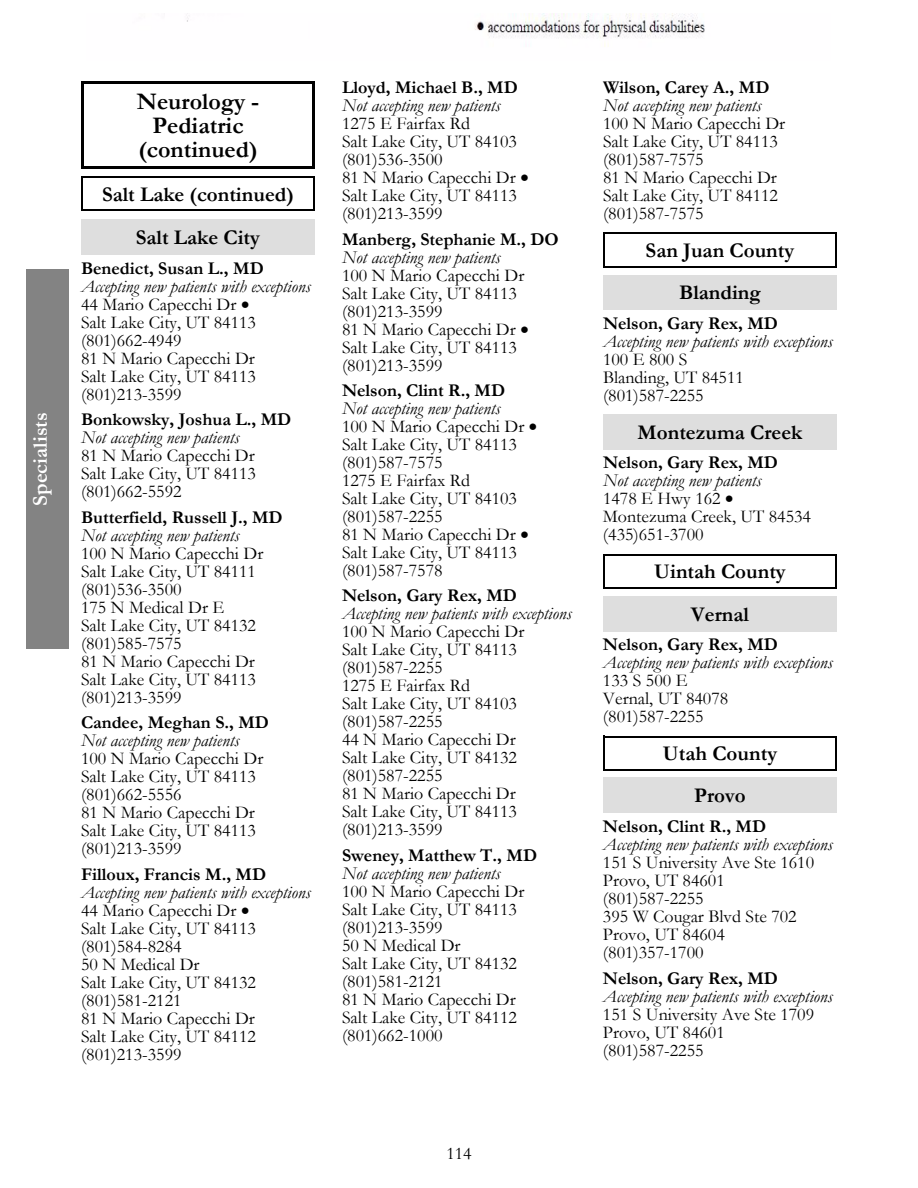
<style>
.page{position:relative;width:918px;height:1188px;background:#fff}
.page>*{position:absolute;margin:0;border:0;box-sizing:border-box;transform-origin:0 0}
.t1{font:700 24px/24px "Garamond";color:#000;text-align:center}
.t2{font:700 21px/42.2px "Garamond";color:#000;text-align:center}
.t3{font:700 21px "Garamond";color:#fff}
.t4{font:18px/18px "Garamond";color:#000}
.t5{font:italic 18px "Garamond";color:#000}
.t6{font:700 18px "Garamond";color:#000}
.t7{font:17.85px "Garamond";color:#000}
.s1{font-style:italic}
</style>
<div class="page">
<img style="left:187px;top:14px;width:518px;height:33px">
<div style="left:27px;top:270px;width:41px;height:378px;background:#838383"></div>
<hr style="left:27px;top:269px;width:41px;height:2px;background:#838383">
<hr style="left:26px;top:647px;width:42px;height:2px;background:#838383">
<hr style="left:26px;top:269px;width:2px;height:379px;background:#838383">
<hr style="left:82px;top:81px;width:233px;height:3px;background:#000">
<hr style="left:312px;top:82px;width:3px;height:87px;background:#000">
<hr style="left:81px;top:166px;width:232px;height:3px;background:#000">
<hr style="left:81px;top:81px;width:3px;height:86px;background:#000">
<hr style="left:82px;top:176px;width:233px;height:2px;background:#000">
<hr style="left:314px;top:177px;width:1px;height:34px;background:#000">
<hr style="left:81px;top:210px;width:233px;height:1px;background:#000">
<hr style="left:81px;top:176px;width:2px;height:34px;background:#000">
<div style="left:81px;top:220px;width:234px;height:35px;background:#dedede"></div>
<hr style="left:604px;top:233px;width:233px;height:1px;background:#000">
<hr style="left:836px;top:233px;width:1px;height:35px;background:#000">
<hr style="left:603px;top:266px;width:233px;height:2px;background:#000">
<hr style="left:603px;top:233px;width:2px;height:34px;background:#000">
<div style="left:603px;top:275px;width:234px;height:35px;background:#dedede"></div>
<div style="left:603px;top:414px;width:234px;height:35px;background:#dedede"></div>
<hr style="left:604px;top:554px;width:233px;height:1px;background:#000">
<hr style="left:836px;top:555px;width:1px;height:34px;background:#000">
<hr style="left:603px;top:588px;width:233px;height:1px;background:#000">
<hr style="left:603px;top:554px;width:2px;height:34px;background:#000">
<div style="left:603px;top:596px;width:234px;height:35px;background:#dedede"></div>
<hr style="left:604px;top:736px;width:233px;height:1px;background:#000">
<hr style="left:836px;top:736px;width:1px;height:35px;background:#000">
<hr style="left:603px;top:769px;width:233px;height:2px;background:#000">
<hr style="left:603px;top:736px;width:2px;height:34px;background:#000">
<div style="left:603px;top:778px;width:234px;height:35px;background:#dedede"></div>
<p class="t3" style="left:29px;top:506px;width:95px;rotate:-90deg">Specialists</p>
<h1 class="t1" style="left:137px;top:90px;width:124px">Neurology -<br>Pediatric (continued)</h1>
<p class="t2" style="left:102px;top:173px;width:193px;line-height:43.7px">Salt Lake (continued)<br>Salt Lake City</p>
<p class="t6" style="left:81px;top:258px;width:184px">Benedict, Susan L., MD</p>
<p class="t4" style="left:81px;top:277px;width:231px"><span class="s1">Accepting new patients with exceptions<br></span>44 Mario Capecchi Dr •<br>Salt Lake City, UT 84113 (801)662-4949<br>81 N Mario Capecchi Dr<br>Salt Lake City, UT 84113 (801)213-3599</p>
<p class="t6" style="left:81px;top:410px;width:212px">Bonkowsky, Joshua L., MD</p>
<p class="t5" style="left:81px;top:428px;width:160px">Not accepting new patients</p>
<p class="t4" style="left:81px;top:447px;width:177px;text-align:justify">81 N Mario Capecchi Dr Salt Lake City, UT 84113 (801)662-5592</p>
<p class="t6" style="left:81px;top:507px;width:203px">Butterfield, Russell J., MD</p>
<p class="t5" style="left:81px;top:525px;width:160px">Not accepting new patients</p>
<p class="t4" style="left:81px;top:545px;width:184px">100 N Mario Capecchi Dr<br>Salt Lake City, UT 84111 (801)536-3500<br>175 N Medical Dr E<br>Salt Lake City, UT 84132 (801)585-7575<br>81 N Mario Capecchi Dr<br>Salt Lake City, UT 84113 (801)213-3599</p>
<p class="t6" style="left:81px;top:713px;width:189px">Candee, Meghan S., MD</p>
<p class="t5" style="left:81px;top:731px;width:160px">Not accepting new patients</p>
<p class="t4" style="left:81px;top:750px;width:184px">100 N Mario Capecchi Dr<br>Salt Lake City, UT 84113 (801)662-5556<br>81 N Mario Capecchi Dr<br>Salt Lake City, UT 84113 (801)213-3599</p>
<p class="t6" style="left:81px;top:864px;width:187px">Filloux, Francis M., MD</p>
<p class="t4" style="left:81px;top:884px;width:231px"><span class="s1">Accepting new patients with exceptions<br></span>44 Mario Capecchi Dr •<br>Salt Lake City, UT 84113 (801)584-8284<br>50 N Medical Dr<br>Salt Lake City, UT 84132 (801)581-2121<br>81 N Mario Capecchi Dr<br>Salt Lake City, UT 84112 (801)213-3599</p>
<p class="t6" style="left:342px;top:77px;width:177px">Lloyd, Michael B., MD</p>
<p class="t5" style="left:342px;top:95px;width:160px">Not accepting new patients</p>
<p class="t4" style="left:342px;top:115px;width:188px">1275 E Fairfax Rd<br>Salt Lake City, UT 84103 (801)536-3500<br>81 N Mario Capecchi Dr •<br>Salt Lake City, UT 84113 (801)213-3599</p>
<p class="t6" style="left:342px;top:229px;width:218px">Manberg, Stephanie M., DO</p>
<p class="t5" style="left:342px;top:247px;width:160px">Not accepting new patients</p>
<p class="t4" style="left:342px;top:266px;width:188px">100 N Mario Capecchi Dr<br>Salt Lake City, UT 84113 (801)213-3599<br>81 N Mario Capecchi Dr •<br>Salt Lake City, UT 84113 (801)213-3599</p>
<p class="t6" style="left:342px;top:381px;width:165px">Nelson, Clint R., MD</p>
<p class="t4" style="left:342px;top:400px;width:197px"><span class="s1">Not accepting new patients<br></span>100 N Mario Capecchi Dr •<br>Salt Lake City, UT 84113 (801)587-7575<br>1275 E Fairfax Rd<br>Salt Lake City, UT 84103 (801)587-2255<br>81 N Mario Capecchi Dr •<br>Salt Lake City, UT 84113 (801)587-7578</p>
<p class="t6" style="left:342px;top:586px;width:176px">Nelson, Gary Rex, MD</p>
<p class="t5" style="left:342px;top:604px;width:231px">Accepting new patients with exceptions</p>
<p class="t4" style="left:342px;top:623px;width:184px">100 N Mario Capecchi Dr<br>Salt Lake City, UT 84113 (801)587-2255<br>1275 E Fairfax Rd<br>Salt Lake City, UT 84103 (801)587-2255<br>44 N Mario Capecchi Dr<br>Salt Lake City, UT 84132 (801)587-2255<br>81 N Mario Capecchi Dr<br>Salt Lake City, UT 84113 (801)213-3599</p>
<p class="t6" style="left:342px;top:846px;width:197px">Sweney, Matthew T., MD</p>
<p class="t5" style="left:342px;top:864px;width:160px">Not accepting new patients</p>
<p class="t4" style="left:342px;top:883px;width:184px">100 N Mario Capecchi Dr<br>Salt Lake City, UT 84113 (801)213-3599<br>50 N Medical Dr<br>Salt Lake City, UT 84132 (801)581-2121<br>81 N Mario Capecchi Dr<br>Salt Lake City, UT 84112 (801)662-1000</p>
<p class="t6" style="left:603px;top:77px;width:168px">Wilson, Carey A., MD</p>
<p class="t5" style="left:603px;top:95px;width:160px">Not accepting new patients</p>
<p class="t4" style="left:603px;top:115px;width:184px">100 N Mario Capecchi Dr<br>Salt Lake City, UT 84113 (801)587-7575<br>81 N Mario Capecchi Dr<br>Salt Lake City, UT 84112 (801)587-7575</p>
<p class="t2" style="left:646px;top:230px;width:150px">San Juan County<br>Blanding</p>
<p class="t6" style="left:603px;top:313px;width:176px">Nelson, Gary Rex, MD</p>
<p class="t5" style="left:603px;top:331px;width:231px">Accepting new patients with exceptions</p>
<p class="t4" style="left:603px;top:350px;width:142px">100 E 800 S<br>Blanding, UT 84511 (801)587-2255</p>
<p class="t2" style="left:638px;top:411px;width:166px">Montezuma Creek</p>
<p class="t6" style="left:603px;top:453px;width:176px">Nelson, Gary Rex, MD</p>
<p class="t4" style="left:603px;top:472px;width:210px"><span class="s1">Not accepting new patients<br></span>1478 E Hwy 162 •<br>Montezuma Creek, UT 84534 (435)651-3700</p>
<p class="t2" style="left:654px;top:551px;width:133px">Uintah County<br>Vernal</p>
<p class="t6" style="left:603px;top:635px;width:176px">Nelson, Gary Rex, MD</p>
<p class="t5" style="left:603px;top:653px;width:231px">Accepting new patients with exceptions</p>
<p class="t4" style="left:603px;top:672px;width:127px">133 S 500 E<br>Vernal, UT 84078 (801)587-2255</p>
<p class="t2" style="left:663px;top:733px;width:116px">Utah County<br>Provo</p>
<p class="t6" style="left:603px;top:817px;width:165px">Nelson, Clint R., MD</p>
<p class="t5" style="left:603px;top:835px;width:231px">Accepting new patients with exceptions</p>
<p class="t4" style="left:603px;top:854px;width:213px">151 S University Ave Ste 1610<br>Provo, UT 84601 (801)587-2255<br>395 W Cougar Blvd Ste 702<br>Provo, UT 84604 (801)357-1700</p>
<p class="t6" style="left:603px;top:968px;width:176px">Nelson, Gary Rex, MD</p>
<p class="t5" style="left:603px;top:986px;width:231px">Accepting new patients with exceptions</p>
<p class="t4" style="left:603px;top:1005px;width:213px">151 S University Ave Ste 1709<br>Provo, UT 84601 (801)587-2255</p>
<p class="t7" style="left:446px;top:1144px;width:27px">114</p>
</div>
